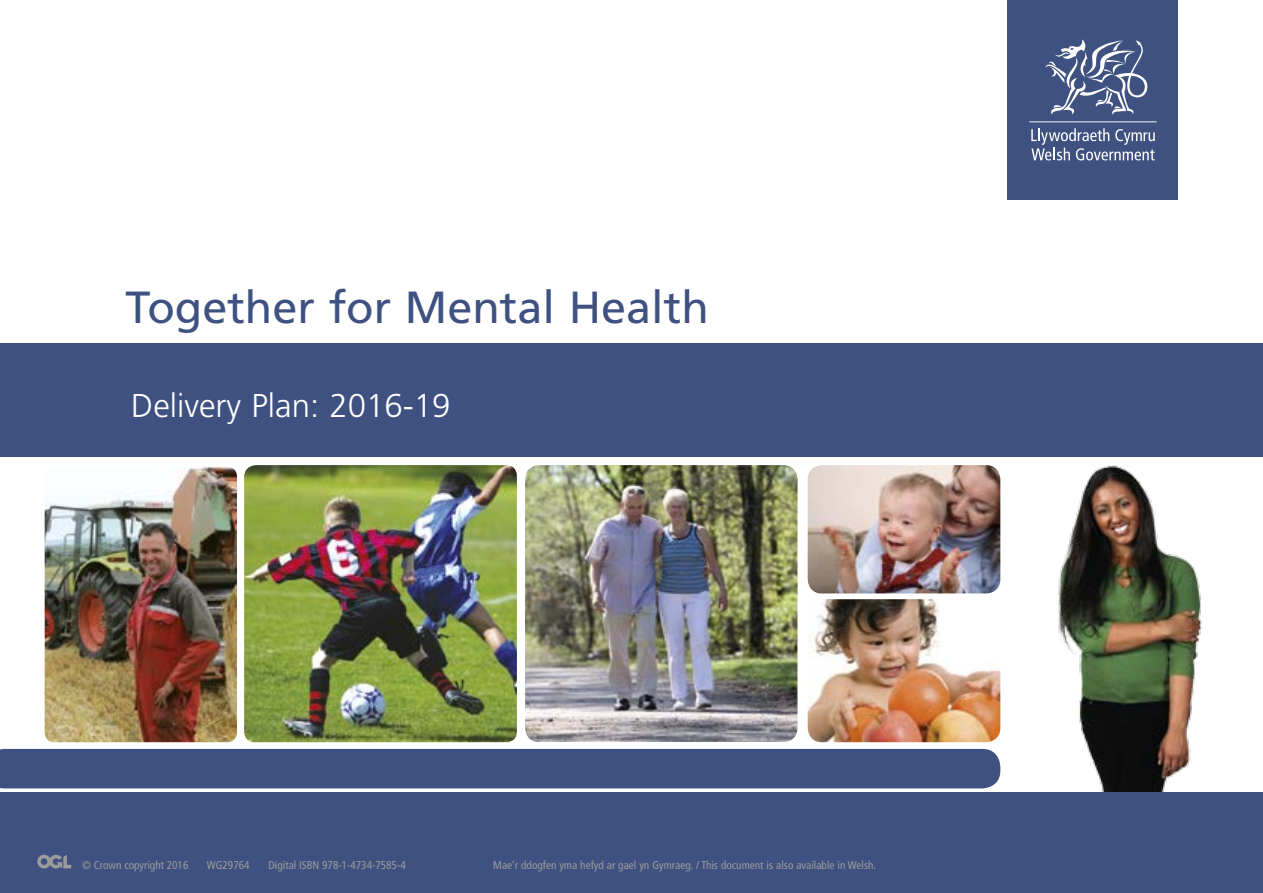
<style>
.page{position:relative;width:1263px;height:893px;background:#fff}
.page>*{position:absolute;margin:0;border:0;box-sizing:border-box;transform-origin:0 0}
.t1{font:45px "Frutiger LT Std";color:#3f5181}
.t2{font:300 33px "Frutiger LT Std";color:#fff}
.Credits{font:condensed 11.25px "Frutiger LT Std";color:#9c9b9b}
</style>
<div class="page">
<div style="left:0;top:343px;width:1263px;height:114px;background:#3f5181"></div>
<img style="left:244px;top:465px;width:273px;height:277px">
<img style="left:525px;top:465px;width:272px;height:277px">
<img style="left:808px;top:465px;width:192px;height:128px">
<img style="left:808px;top:599px;width:192px;height:143px">
<img style="left:1050px;top:465px;width:161px;height:328px">
<img style="left:45px;top:467px;width:192px;height:275px">
<div style="left:0;top:749px;width:1000px;height:39px;background:#3f5181"></div>
<div style="left:0;top:793px;width:1263px;height:100px;background:#3f5181"></div>
<svg style="left:37px;top:855px;width:34px;height:13px"></svg>
<div style="left:1008px;top:0;width:170px;height:200px;background:#3f5181"></div>
<svg style="left:1045px;top:39px;width:102px;height:76px"></svg>
<svg style="left:1031px;top:128px;width:124px;height:32px"></svg>
<hr style="left:1029px;top:121px;width:128px;height:1px;background:#fff">
<h1 class="t1" style="left:126px;top:281px;width:585px">Together for Mental Health</h1>
<h2 class="t2" style="left:131px;top:387px;width:321px">Delivery Plan: 2016-19</h2>
<p class="Credits" style="left:82px;top:858px;width:108px">© Crown copyright 2016</p>
<p class="Credits" style="left:207px;top:858px;width:44px">WG29764</p>
<p class="Credits" style="left:268px;top:858px;width:139px">Digital ISBN 978-1-4734-7585-4</p>
<p class="Credits" style="left:493px;top:858px;width:385px">Mae’r ddogfen yma hefyd ar gael yn Gymraeg. / This document is also available in Welsh.</p>
</div>
